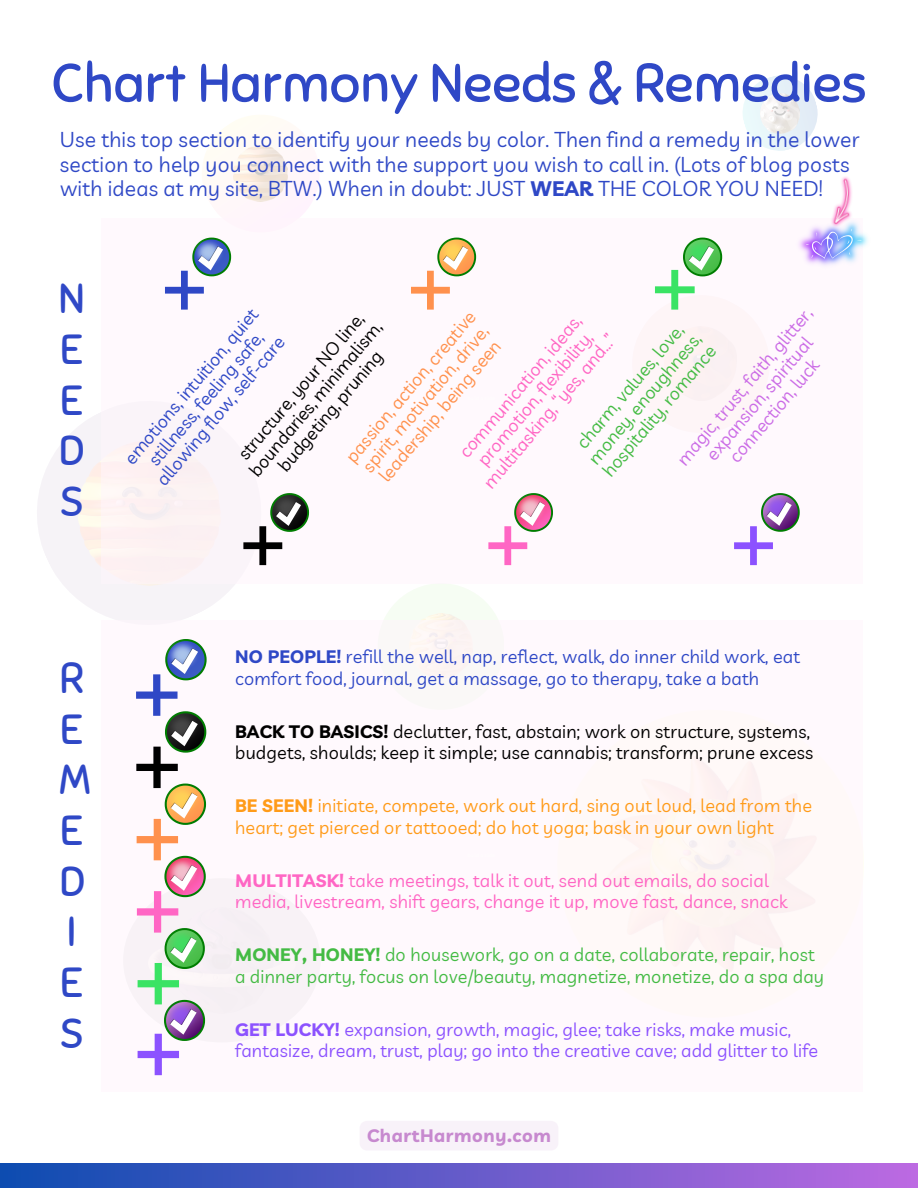
<style>
.page{position:relative;width:918px;height:1188px;background:#fff}
.page>*{position:absolute;margin:0;border:0;box-sizing:border-box;transform-origin:0 0}
.t1{font:54px "Sniglet";color:#2f48c6}
.t2{font:42px/50.7px "Sniglet";color:#2f48c6;text-align:justify}
.t3{font:21px/24.8px "Livvic";letter-spacing:.01em;color:#2f48c6}
.t4{font:18px/19px "Livvic";letter-spacing:.01em;color:#000;text-align:center}
.t5{font:18px/19.2px "Livvic";letter-spacing:.01em;color:#2f48c6;text-align:center}
.t6{font:18px/19.2px "Livvic";letter-spacing:.01em;color:#ff66c4;text-align:center}
.t7{font:18px/19.2px "Livvic";letter-spacing:.01em;color:#4b4}
.t8{font:18px/21.3px "Livvic";letter-spacing:.01em;color:#8c52ff}
.t9{font:18px/21.3px "Livvic";letter-spacing:.01em;color:#ff9b19}
.t10{font:18px/19.2px "Livvic";color:#ff914d}
.t11{font:18px/19.2px "Livvic";color:#cb6ce6;text-align:center}
.t12{font:700 18px "Livvic";letter-spacing:.035em;color:#c789cf}
.s1{font-weight:700}
</style>
<div class="page">
<svg style="left:743px;top:75px;width:75px;height:76px"></svg>
<img style="left:761px;top:93px;width:39px;height:41px">
<div style="left:378px;top:583px;width:126px;height:127px;background:#f6fdf3;border-radius:50%"></div>
<img style="left:422px;top:614px;width:38px;height:6px">
<svg style="left:37px;top:413px;width:199px;height:207px;fill:#f6f3f7"></svg>
<img style="left:78px;top:440px;width:142px;height:145px">
<div style="left:0;top:1164px;width:918px;height:24px;background:linear-gradient(to right,#0c4cb0,#bd6ae2)"></div>
<div style="left:101px;top:218px;width:762px;height:365px;background:#fff5fc"></div>
<svg style="left:165px;top:115px;width:154px;height:195px"></svg>
<svg style="left:655px;top:237px;width:80px;height:153px"></svg>
<svg style="left:411px;top:237px;width:65px;height:73px"></svg>
<svg style="left:243px;top:493px;width:66px;height:72px"></svg>
<svg style="left:488px;top:493px;width:65px;height:72px"></svg>
<svg style="left:734px;top:493px;width:66px;height:72px"></svg>
<div style="left:101px;top:620px;width:761px;height:472px;background:#fff5fc"></div>
<svg style="left:136px;top:639px;width:71px;height:436px"></svg>
<img style="left:799px;top:224px;width:69px;height:41px">
<img style="left:828px;top:177px;width:29px;height:52px">
<div style="left:360px;top:1121px;width:198px;height:29px;background:#f8f2f9"></div>
<p class="t1" style="left:51px;top:50px;width:817px">Chart Harmony Needs &amp; Remedies</p>
<h5 class="t3" style="left:60px;top:127px;width:801px">Use this top section to identify your needs by color. Then find a remedy in the lower section to help you connect with the support you wish to call in. (Lots of blog posts with ideas at my site, BTW.) When in doubt: JUST <span class="s1">WEAR</span> THE COLOR YOU NEED!</h5>
<h5 class="t2" style="left:58px;top:274px;width:28px">N E E D S</h5>
<h1 class="t5" style="left:120px;top:455px;width:198px;rotate:-50deg">emotions, intuition, quiet stillness, feeling safe, allowing flow, self-care</h1>
<p class="t11" style="left:673px;top:456px;width:201px;rotate:-50deg">magic, trust, faith, glitter, expansion, spiritual connection, luck</p>
<p class="t10" style="left:342px;top:453px;width:192px;rotate:-50deg">passion, action, creative spirit, motivation, drive, leadership, being seen</p>
<p class="t4" style="left:231px;top:455px;width:197px;rotate:-50deg">structure, your NO line, boundaries, minimalism, budgeting, pruning</p>
<h3 class="t6" style="left:450px;top:455px;width:196px;rotate:-50deg">communication, ideas, promotion, flexibility, multitasking, “yes, and...”</h3>
<p class="t7" style="left:569px;top:443px;width:167px;rotate:-50deg">charm, values, love, money, enoughness, hospitality, romance</p>
<h5 class="t2" style="left:60px;top:654px;width:32px;text-align:left">R<br>E<br>M<br>E<br>D<br>I<br>E<br>S</h5>
<p class="t5" style="left:235px;top:646px;width:566px;line-height:21.3px;text-align:left"><span class="s1">NO PEOPLE!</span> refill the well, nap, reflect, walk, do inner child work, eat comfort food, journal, get a massage, go to therapy, take a bath</p>
<p class="t4" style="left:235px;top:720px;width:580px;line-height:21.3px;text-align:left"><span class="s1">BACK TO BASICS!</span> declutter, fast, abstain; work on structure, systems, budgets, shoulds; keep it simple; use cannabis; transform; prune excess</p>
<p class="t9" style="left:235px;top:795px;width:578px"><span class="s1">BE SEEN!</span> initiate, compete, work out hard, sing out loud, lead from the heart; get pierced or tattooed; do hot yoga; bask in your own light</p>
<p class="t6" style="left:235px;top:869px;width:554px;line-height:21.3px;text-align:left"><span class="s1">MULTITASK!</span> take meetings, talk it out, send out emails, do social media, livestream, shift gears, change it up, move fast, dance, snack</p>
<p class="t7" style="left:235px;top:944px;width:591px;line-height:21.3px"><span class="s1">MONEY, HONEY!</span> do housework, go on a date, collaborate, repair, host a dinner party, focus on love/beauty, magnetize, monetize, do a spa day</p>
<p class="t8" style="left:235px;top:1018px;width:585px"><span class="s1">GET LUCKY!</span> expansion, growth, magic, glee; take risks, make music, fantasize, dream, trust, play; go into the creative cave; add glitter to life</p>
<h5 class="t12" style="left:367px;top:1124px;width:185px">ChartHarmony.com</h5>
</div>
